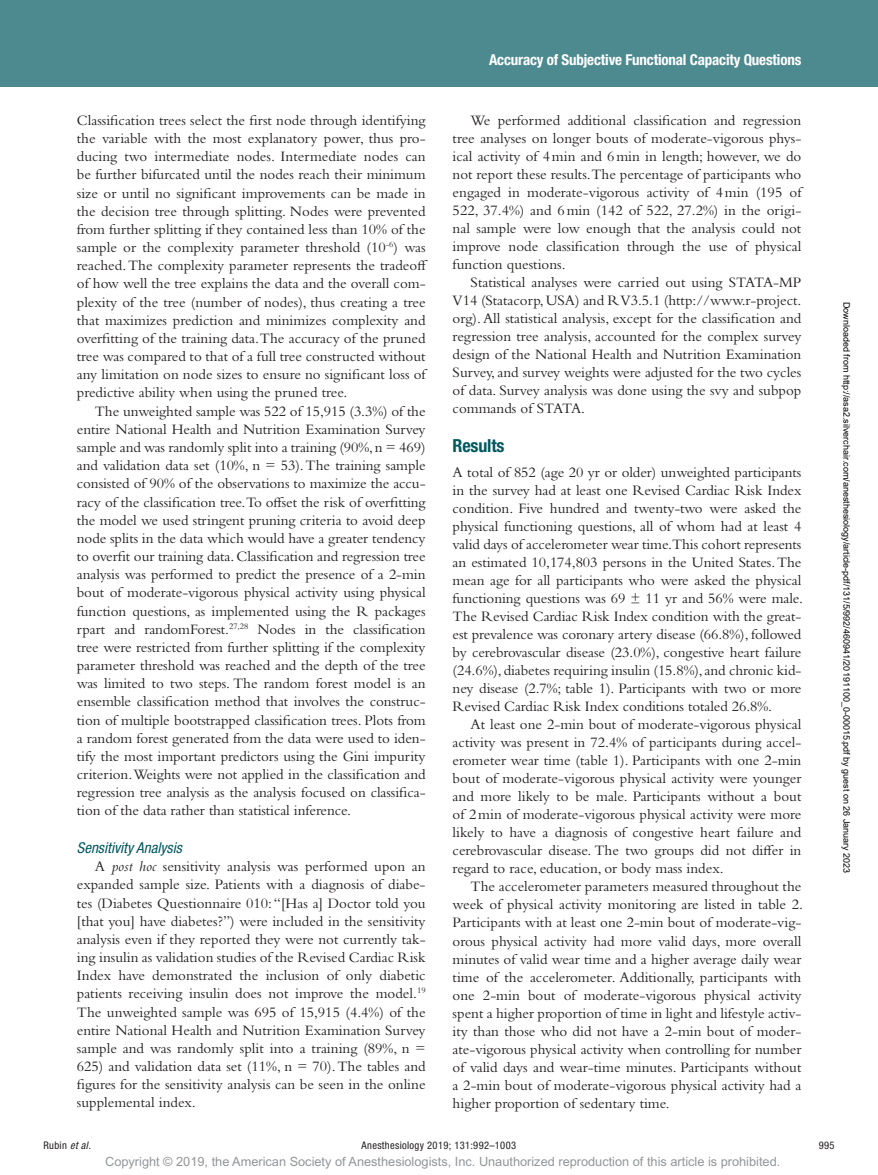
<style>
.page{position:relative;width:878px;height:1175px;background:#fff}
.page>*{position:absolute;margin:0;border:0;box-sizing:border-box;transform-origin:0 0}
.t1{font:700 condensed 18px "Helvetica Neue LT Std";color:#005861}
.t2{font:15px/18.1px "Bembo Std";letter-spacing:-.005em;color:#231f20;text-align:justify}
.t3{font:700 condensed 15px "Helvetica Neue LT Std";letter-spacing:-.01em;color:#fff}
.t4{font:italic condensed 15px "Helvetica Neue LT Std";color:#005861}
.t5{font:12.75px "Arial MT Std";color:#939598}
.t6{font:condensed 10.5px "Helvetica Neue LT Std";letter-spacing:.03em;color:#231f20}
.t7{font:9px "Arial";color:#000}
.s1{font-style:italic}
</style>
<div class="page">
<div style="left:0;top:0;width:878px;height:86px;background:#4d8a90"></div>
<p class="t2" style="left:77px;top:111px;width:352px;text-align:left">Classification trees select the first node through identifying the variable with the most explanatory power, thus pro&shy;ducing two intermediate nodes. Intermediate nodes can be further bifurcated until the nodes reach their minimum size or until no significant improvements can be made in the decision tree through splitting. Nodes were prevented from further splitting if they contained less than 10% of the sample or the complexity parameter threshold (10<sup>-6</sup>) was reached. The complexity parameter represents the tradeoff of how well the tree explains the data and the overall com&shy;plexity of the tree (number of nodes), thus creating a tree that maximizes prediction and minimizes complexity and overfitting of the training data.The accuracy of the pruned tree was compared to that of a full tree constructed without any limitation on node sizes to ensure no significant loss of predictive ability when using the pruned tree.</p>
<p class="t2" style="left:77px;top:401px;width:350px;text-align:left;text-indent:18px">The unweighted sample was 522 of 15,915 (3.3%) of the entire National Health and Nutrition Examination Survey sample and was randomly split into a training (90%, n = 469) and validation data set (10%, n = 53). The training sample consisted of 90% of the observations to maximize the accu&shy;racy of the classification tree.To offset the risk of overfitting the model we used stringent pruning criteria to avoid deep node splits in the data which would have a greater tendency to overfit our training data. Classification and regression tree analysis was performed to predict the presence of a 2-min bout of moderate-vigorous physical activity using physical function questions, as implemented using the R packages rpart and randomForest.<sup>27,28</sup> Nodes in the classification tree were restricted from further splitting if the complexity parameter threshold was reached and the depth of the tree was limited to two steps. The random forest model is an ensemble classification method that involves the construc&shy;tion of multiple bootstrapped classification trees. Plots from a random forest generated from the data were used to iden&shy;tify the most important predictors using the Gini impurity criterion. Weights were not applied in the classification and regression tree analysis as the analysis focused on classifica&shy;tion of the data rather than statistical inference.</p>
<p class="t4" style="left:77px;top:839px;width:106px">Sensitivity Analysis</p>
<p class="t2" style="left:77px;top:857px;width:350px;text-indent:18px">A <span class="s1">post hoc</span> sensitivity analysis was performed upon an expanded sample size. Patients with a diagnosis of diabe&shy;tes (Diabetes Questionnaire 010: “[Has a] Doctor told you [that you] have diabetes?”) were included in the sensitivity analysis even if they reported they were not currently tak&shy;ing insulin as validation studies of the Revised Cardiac Risk Index have demonstrated the inclusion of only diabetic patients receiving insulin does not improve the model.<sup>19<br></sup>The unweighted sample was 695 of 15,915 (4.4%) of the entire National Health and Nutrition Examination Survey sample and was randomly split into a training (89%, n = 625) and validation data set (11%, n = 70). The tables and figures for the sensitivity analysis can be seen in the online supplemental index.</p>
<p class="t3" style="left:489px;top:51px;width:314px">Accuracy of Subjective Functional Capacity Questions</p>
<p class="t2" style="left:452px;top:111px;width:350px;text-indent:18px">We performed additional classification and regression tree analyses on longer bouts of moderate-vigorous phys&shy;ical activity of 4min and 6min in length; however, we do not report these results.The percentage of participants who engaged in moderate-vigorous activity of 4min (195 of 522, 37.4%) and 6min (142 of 522, 27.2%) in the origi&shy;nal sample were low enough that the analysis could not improve node classification through the use of physical function questions.</p>
<p class="t2" style="left:452px;top:273px;width:350px;text-indent:18px">Statistical analyses were carried out using STATA-MP V14 (Statacorp, USA) and R V3.5.1 (http://www.r-project. org). All statistical analysis, except for the classification and regression tree analysis, accounted for the complex survey design of the National Health and Nutrition Examination Survey, and survey weights were adjusted for the two cycles of data. Survey analysis was done using the svy and subpop commands of STATA.</p>
<p class="t1" style="left:452px;top:435px;width:53px">Results</p>
<p class="t2" style="left:452px;top:463px;width:352px">A total of 852 (age 20 yr or older) unweighted participants in the survey had at least one Revised Cardiac Risk Index condition. Five hundred and twenty-two were asked the physical functioning questions, all of whom had at least 4 valid days of accelerometer wear time.This cohort represents an estimated 10,174,803 persons in the United States. The mean age for all participants who were asked the physical functioning questions was 69 ± 11 yr and 56% were male.<br>The Revised Cardiac Risk Index condition with the great&shy;est prevalence was coronary artery disease (66.8%), followed by cerebrovascular disease (23.0%), congestive heart failure (24.6%), diabetes requiring insulin (15.8%), and chronic kid&shy;ney disease (2.7%; table 1). Participants with two or more Revised Cardiac Risk Index conditions totaled 26.8%.</p>
<p class="t2" style="left:452px;top:715px;width:350px;text-indent:18px">At least one 2-min bout of moderate-vigorous physical activity was present in 72.4% of participants during accel&shy;erometer wear time (table 1). Participants with one 2-min bout of moderate-vigorous physical activity were younger and more likely to be male. Participants without a bout of 2min of moderate-vigorous physical activity were more likely to have a diagnosis of congestive heart failure and cerebrovascular disease. The two groups did not differ in regard to race, education, or body mass index.</p>
<p class="t2" style="left:452px;top:877px;width:352px;text-indent:18px">The accelerometer parameters measured throughout the week of physical activity monitoring are listed in table 2.<br>Participants with at least one 2-min bout of moderate-vig&shy;orous physical activity had more valid days, more overall minutes of valid wear time and a higher average daily wear time of the accelerometer. Additionally, participants with one 2-min bout of moderate-vigorous physical activity spent a higher proportion of time in light and lifestyle activ&shy;ity than those who did not have a 2-min bout of moder&shy;ate-vigorous physical activity when controlling for number of valid days and wear-time minutes. Participants without a 2-min bout of moderate-vigorous physical activity had a higher proportion of sedentary time.</p>
<p class="t7" style="left:850px;top:302px;width:573px;rotate:90deg">Downloaded from http://asa2.silverchair.com/anesthesiology/article-pdf/131/5/992/460941/20191100_0-00015.pdf by guest on 26 January 2023</p>
<p class="t6" style="left:44px;top:1139px;width:49px">Rubin <span class="s1">et al.</span></p>
<p class="t6" style="left:361px;top:1139px;width:156px">Anesthesiology 2019; 131:992–1003</p>
<p class="t6" style="left:818px;top:1139px;width:17px">995</p>
<p class="t5" style="left:105px;top:1154px;width:676px">Copyright © 2019, the American Society of Anesthesiologists, Inc. Unauthorized reproduction of this article is prohibited.</p>
</div>
